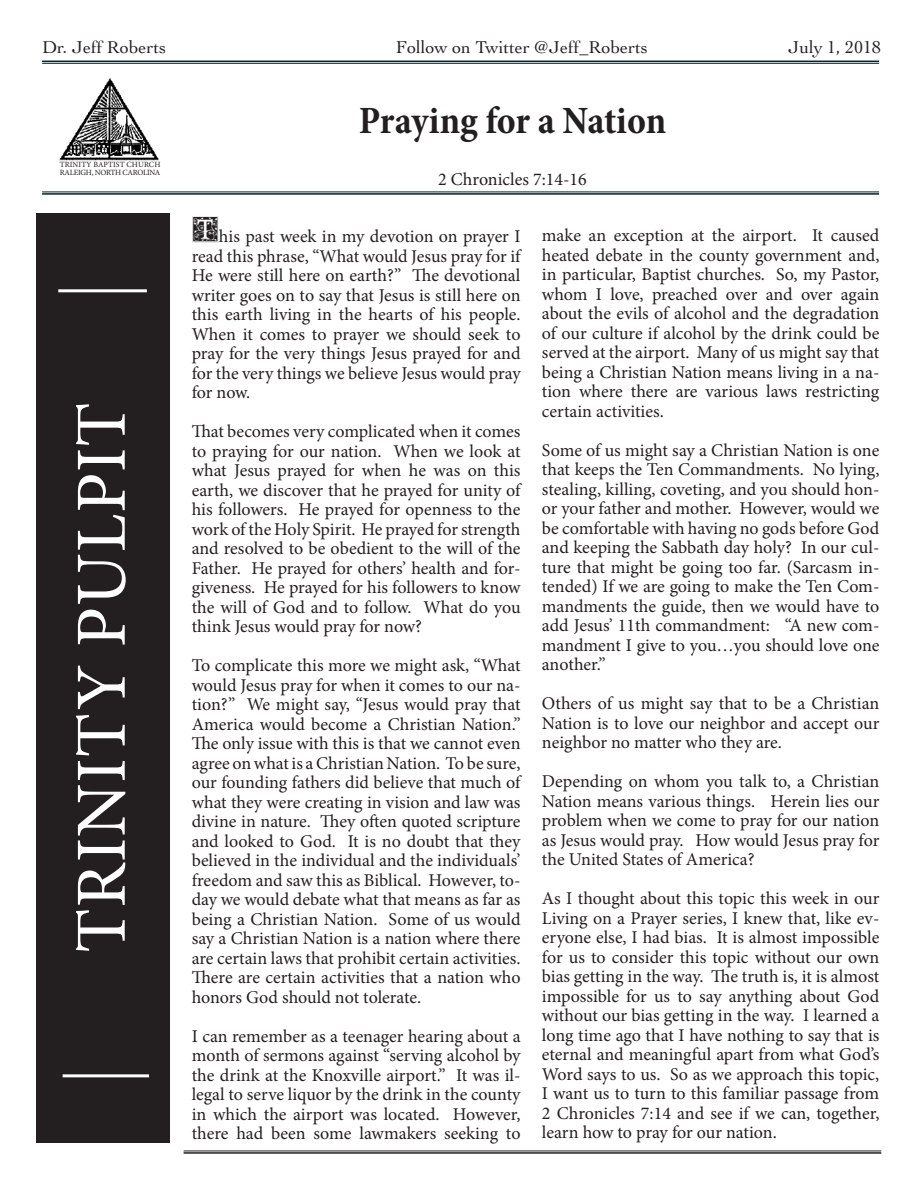
<style>
.page{position:relative;width:918px;height:1188px;background:#fff}
.page>*{position:absolute;margin:0;border:0;box-sizing:border-box;transform-origin:0 0}
.t1{font:72px "Minion Pro";letter-spacing:.01em;color:#fff}
.t2{font:700 condensed 39px "Minion Pro";letter-spacing:-.01em;color:#231f20}
.t3{font:18px/19.5px "Minion Pro";letter-spacing:-.005em;color:#231f20;text-align:justify}
.t4{font:18px "Cochin";color:#231f20}
.t5{font:7.95px "Minion Pro";letter-spacing:-.02em;color:#231f20}
.t6{font:7.95px "Minion Pro";letter-spacing:.01em;color:#231f20}
.s1{font-family:"Anabel";font-size:36px}
</style>
<div class="page">
<hr style="left:42px;top:61px;width:837px;height:1px;background:#072127">
<hr style="left:42px;top:63px;width:837px;height:1px;background:#072127">
<hr style="left:42px;top:192px;width:837px;height:1px;background:#072027">
<hr style="left:42px;top:193px;width:837px;height:2px;background:#072027">
<div style="left:37px;top:213px;width:133px;height:929px;background:#231f20"></div>
<hr style="left:58px;top:289px;width:89px;height:3px;background:#fff">
<hr style="left:63px;top:1074px;width:86px;height:3px;background:#fff">
<img style="left:59px;top:78px;width:100px;height:83px">
<hr style="left:184px;top:1151px;width:697px;height:1px;background:#231f20">
<hr style="left:184px;top:1152px;width:697px;height:2px;background:#231f20">
<p class="t4" style="left:42px;top:35px;width:126px">Dr. Jeff Roberts</p>
<p class="t4" style="left:396px;top:35px;width:253px">Follow on Twitter @Jeff_Roberts</p>
<p class="t6" style="left:60px;top:159px;width:102px">TRINITY BAPTIST CHURCH</p>
<p class="t5" style="left:60px;top:167px;width:102px">RALEIGH, NORTH CAROLINA</p>
<p class="t2" style="left:359px;top:94px;width:309px">Praying for a Nation</p>
<p class="t3" style="left:438px;top:170px;width:150px">2 Chronicles 7:14-16</p>
<p class="t4" style="left:788px;top:35px;width:95px">July 1, 2018</p>
<p class="t1" style="left:53px;top:953px;width:552px;rotate:-90deg">TRINITY PULPIT</p>
<p class="t3" style="left:192px;top:227px;width:330px"><span class="s1">T</span>his past week in my devotion on prayer I read this phrase, “What would Jesus pray for if He were still here on earth?” The devotional writer goes on to say that Jesus is still here on this earth living in the hearts of his people.<br>When it comes to prayer we should seek to pray for the very things Jesus prayed for and for the very things we believe Jesus would pray for now.</p>
<p class="t3" style="left:192px;top:422px;width:330px">That becomes very complicated when it comes to praying for our nation. When we look at what Jesus prayed for when he was on this earth, we discover that he prayed for unity of his followers. He prayed for openness to the work of the Holy Spirit. He prayed for strength and resolved to be obedient to the will of the Father. He prayed for others’ health and for&shy;giveness. He prayed for his followers to know the will of God and to follow. What do you think Jesus would pray for now?</p>
<p class="t3" style="left:192px;top:656px;width:330px">To complicate this more we might ask, “What would Jesus pray for when it comes to our na&shy;tion?” We might say, “Jesus would pray that America would become a Christian Nation.” The only issue with this is that we cannot even agree on what is a Christian Nation. To be sure, our founding fathers did believe that much of what they were creating in vision and law was divine in nature. They often quoted scripture and looked to God. It is no doubt that they believed in the individual and the individuals’ freedom and saw this as Biblical. However, to&shy;day we would debate what that means as far as being a Christian Nation. Some of us would say a Christian Nation is a nation where there are certain laws that prohibit certain activities.<br>There are certain activities that a nation who honors God should not tolerate.</p>
<p class="t3" style="left:192px;top:1026px;width:330px">I can remember as a teenager hearing about a month of sermons against “serving alcohol by the drink at the Knoxville airport.” It was il&shy;legal to serve liquor by the drink in the county in which the airport was located. However, there had been some lawmakers seeking to</p>
<p class="t3" style="left:542px;top:226px;width:339px">make an exception at the airport. It caused heated debate in the county government and, in particular, Baptist churches. So, my Pastor, whom I love, preached over and over again about the evils of alcohol and the degradation of our culture if alcohol by the drink could be served at the airport. Many of us might say that being a Christian Nation means living in a na&shy;tion where there are various laws restricting certain activities.</p>
<p class="t3" style="left:542px;top:440px;width:339px">Some of us might say a Christian Nation is one that keeps the Ten Commandments. No lying, stealing, killing, coveting, and you should hon&shy;or your father and mother. However, would we be comfortable with having no gods before God and keeping the Sabbath day holy? In our cul&shy;ture that might be going too far. (Sarcasm in&shy;tended) If we are going to make the Ten Com&shy;mandments the guide, then we would have to add Jesus’ 11th commandment: “A new com&shy;mandment I give to you…you should love one another.”</p>
<p class="t3" style="left:542px;top:694px;width:339px">Others of us might say that to be a Christian Nation is to love our neighbor and accept our neighbor no matter who they are.</p>
<p class="t3" style="left:542px;top:772px;width:339px">Depending on whom you talk to, a Christian Nation means various things. Herein lies our problem when we come to pray for our nation as Jesus would pray. How would Jesus pray for the United States of America?</p>
<p class="t3" style="left:542px;top:889px;width:339px">As I thought about this topic this week in our Living on a Prayer series, I knew that, like ev&shy;eryone else, I had bias. It is almost impossible for us to consider this topic without our own bias getting in the way. The truth is, it is almost impossible for us to say anything about God without our bias getting in the way. I learned a long time ago that I have nothing to say that is eternal and meaningful apart from what God’s Word says to us. So as we approach this topic, I want us to turn to this familiar passage from 2 Chronicles 7:14 and see if we can, together, learn how to pray for our nation.</p>
</div>
